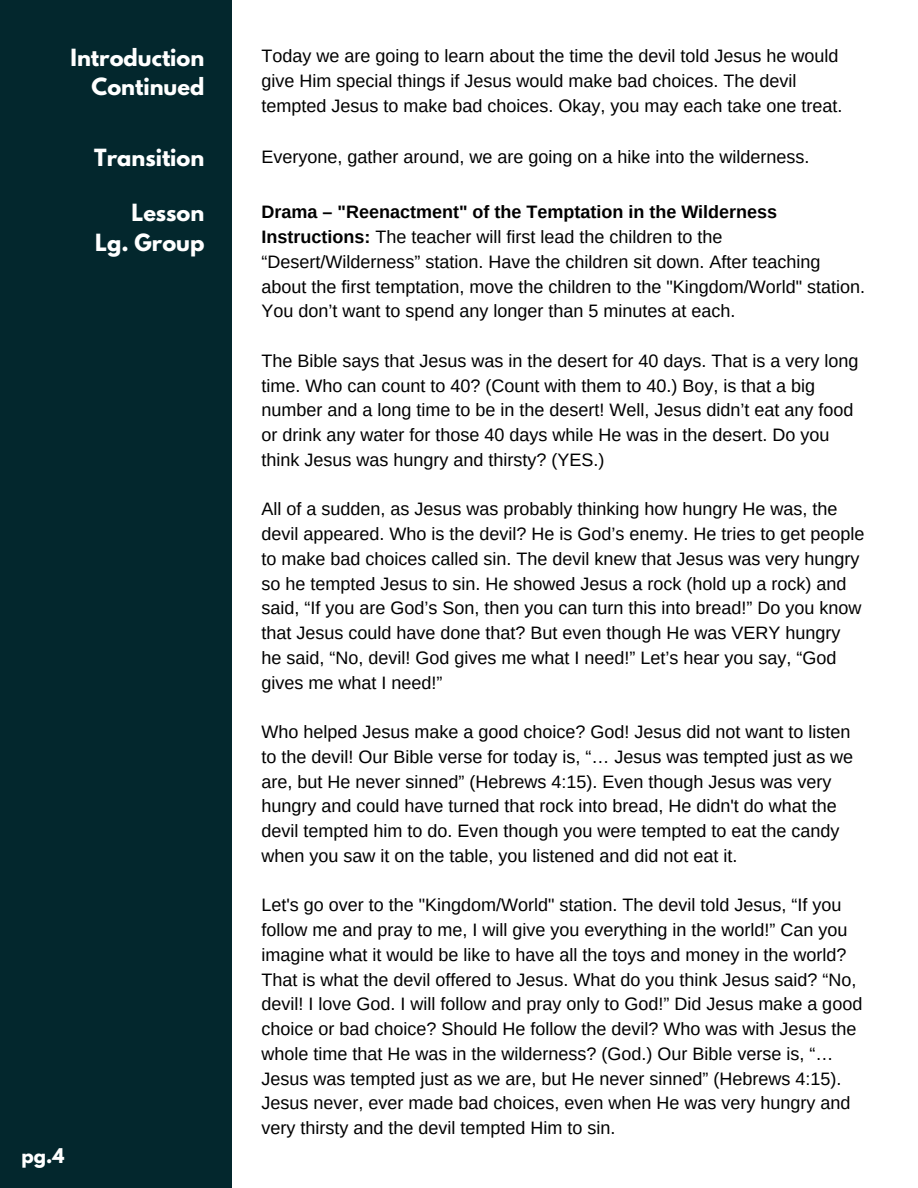
<style>
.page{position:relative;width:918px;height:1188px;background:#fff}
.page>*{position:absolute;margin:0;border:0;box-sizing:border-box;transform-origin:0 0}
.t1{font:700 21px "League Spartan";color:#fff}
.t2{font:18px/24.8px "Arimo";color:#000}
.t3{font:700 18px "Arimo";color:#000}
.t4{font:700 18px "League Spartan";color:#fff}
.s1{font-weight:700}
</style>
<div class="page">
<div style="left:0;top:0;width:231px;height:1188px;background:#03272d"></div>
<p class="t1" style="left:71px;top:47px;width:135px">Introduction</p>
<p class="t1" style="left:92px;top:76px;width:114px">Continued</p>
<p class="t2" style="left:262px;top:44px;width:582px">Today we are going to learn about the time the devil told Jesus he would give Him special things if Jesus would make bad choices. The devil tempted Jesus to make bad choices. Okay, you may each take one treat.</p>
<p class="t4" style="left:22px;top:1146px;width:44px">pg.4</p>
<p class="t1" style="left:94px;top:147px;width:112px">Transition</p>
<p class="t2" style="left:262px;top:144px;width:549px">Everyone, gather around, we are going on a hike into the wilderness.</p>
<p class="t3" style="left:262px;top:202px;width:517px">Drama – "Reenactment" of the Temptation in the Wilderness</p>
<p class="t2" style="left:262px;top:224px;width:605px"><span class="s1">Instructions:</span> The teacher will first lead the children to the “Desert/Wilderness” station. Have the children sit down. After teaching about the first temptation, move the children to the "Kingdom/World" station.<br>You don’t want to spend any longer than 5 minutes at each.</p>
<p class="t2" style="left:262px;top:348px;width:598px">The Bible says that Jesus was in the desert for 40 days. That is a very long time. Who can count to 40? (Count with them to 40.) Boy, is that a big number and a long time to be in the desert! Well, Jesus didn’t eat any food or drink any water for those 40 days while He was in the desert. Do you think Jesus was hungry and thirsty? (YES.)</p>
<p class="t2" style="left:262px;top:497px;width:604px">All of a sudden, as Jesus was probably thinking how hungry He was, the devil appeared. Who is the devil? He is God’s enemy. He tries to get people to make bad choices called sin. The devil knew that Jesus was very hungry so he tempted Jesus to sin. He showed Jesus a rock (hold up a rock) and said, “If you are God’s Son, then you can turn this into bread!” Do you know that Jesus could have done that? But even though He was VERY hungry he said, “No, devil! God gives me what I need!” Let’s hear you say, “God gives me what I need!”</p>
<p class="t2" style="left:262px;top:719px;width:593px">Who helped Jesus make a good choice? God! Jesus did not want to listen to the devil! Our Bible verse for today is, “… Jesus was tempted just as we are, but He never sinned” (Hebrews 4:15). Even though Jesus was very hungry and could have turned that rock into bread, He didn't do what the devil tempted him to do. Even though you were tempted to eat the candy when you saw it on the table, you listened and did not eat it.</p>
<p class="t2" style="left:262px;top:893px;width:602px">Let's go over to the "Kingdom/World" station. The devil told Jesus, “If you follow me and pray to me, I will give you everything in the world!” Can you imagine what it would be like to have all the toys and money in the world?<br>That is what the devil offered to Jesus. What do you think Jesus said? “No, devil! I love God. I will follow and pray only to God!” Did Jesus make a good choice or bad choice? Should He follow the devil? Who was with Jesus the whole time that He was in the wilderness? (God.) Our Bible verse is, “… Jesus was tempted just as we are, but He never sinned” (Hebrews 4:15).<br>Jesus never, ever made bad choices, even when He was very hungry and very thirsty and the devil tempted Him to sin.</p>
<p class="t1" style="left:131px;top:203px;width:74px">Lesson</p>
<p class="t1" style="left:95px;top:232px;width:111px">Lg. Group</p>
</div>
